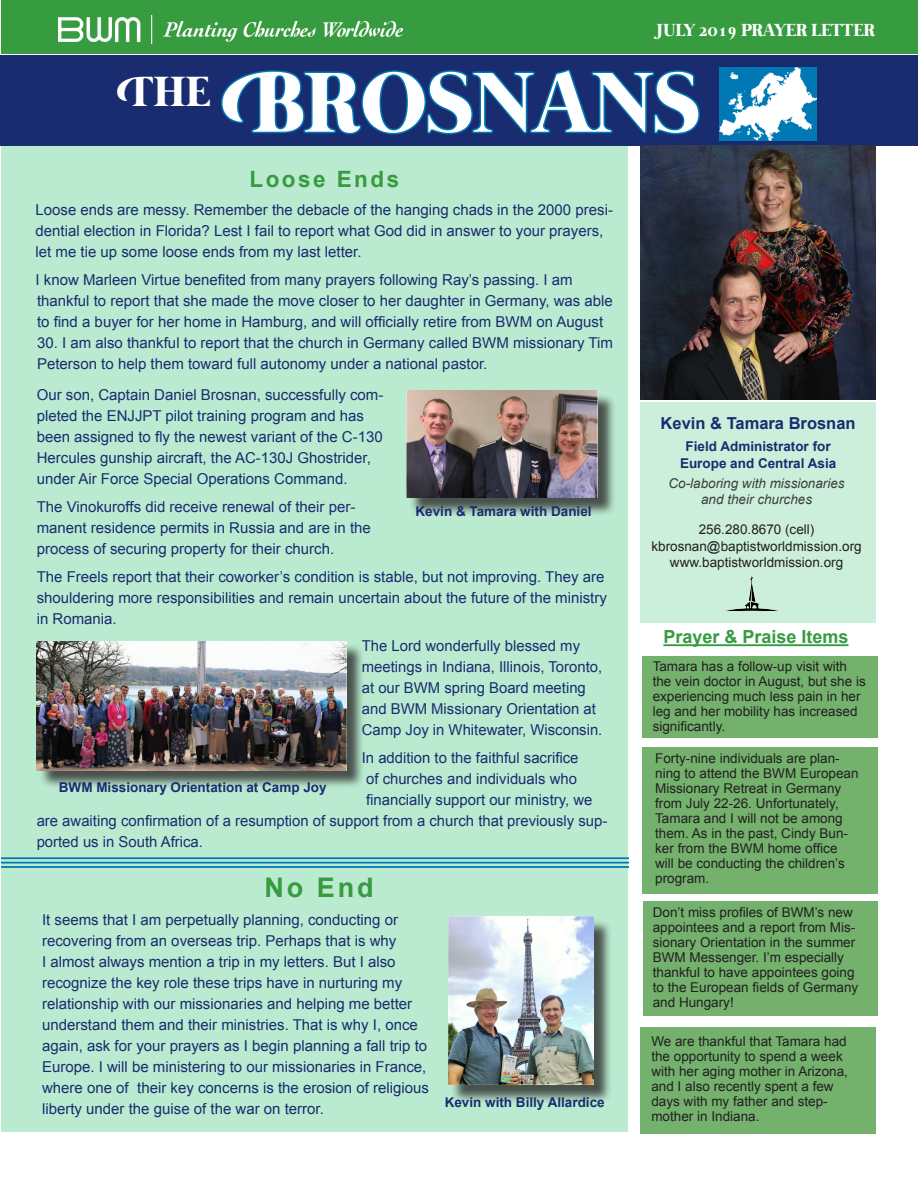
<style>
.page{position:relative;width:918px;height:1188px;background:#fff}
.page>*{position:absolute;margin:0;border:0;box-sizing:border-box;transform-origin:0 0}
.t1{font:700 87px "Mermaid";color:#fff}
.t2{font:700 43.5px "Mermaid";color:#fff}
.t3{font:700 27px "Arial";color:#379b40}
.t4{font:700 22.5px "Arial";letter-spacing:.11em;color:#379b40}
.t5{font:700 18px "Mermaid";color:#fff}
.t6{font:700 18px "Arial";color:#379b40}
.t7{font:700 16.5px "Arial";color:#192c70}
.t8{font:15px/21px "Arial";color:#192c70}
.t9{font:13.5px/15px "Arial";color:#231f20}
.t10{font:700 13.5px "Arial";color:#192c70}
.t11{font:italic 13.5px "Arial";color:#3e3e3f}
.s1{font-family:"Mermaid Swash Caps"}
</style>
<div class="page">
<div style="left:0;top:55px;width:918px;height:91px;background:#192c70"></div>
<div style="left:1px;top:0;width:917px;height:54px;background:#379b40"></div>
<svg style="left:221px;top:69px;width:479px;height:66px"></svg>
<div style="left:640px;top:402px;width:235px;height:221px;background:#ccefdc"></div>
<img style="left:640px;top:145px;width:235px;height:255px">
<img style="left:58px;top:16px;width:345px;height:28px">
<img style="left:719px;top:68px;width:98px;height:73px">
<div style="left:642px;top:747px;width:235px;height:146px;background:#73b16d"></div>
<hr style="left:663px;top:644px;width:186px;height:2px;background:#379b40">
<div style="left:643px;top:656px;width:235px;height:81px;background:#73b16d"></div>
<div style="left:643px;top:902px;width:235px;height:114px;background:#73b16d"></div>
<div style="left:1px;top:146px;width:627px;height:986px;background:#baead0"></div>
<img style="left:725px;top:576px;width:54px;height:35px">
<div style="left:640px;top:1028px;width:236px;height:106px;background:#73b16d"></div>
<div style="left:450px;top:919px;width:162px;height:184px;background:#231f20;opacity:.75"></div>
<img style="left:448px;top:917px;width:145px;height:168px">
<div style="left:409px;top:393px;width:207px;height:123px;background:#231f20;opacity:.75"></div>
<img style="left:407px;top:391px;width:190px;height:106px">
<div style="left:39px;top:643px;width:326px;height:146px;background:#231f20;opacity:.75"></div>
<img style="left:37px;top:641px;width:309px;height:129px">
<hr style="left:1px;top:857px;width:628px;height:2px;background:#0078b3">
<hr style="left:1px;top:862px;width:628px;height:2px;background:#0078b3">
<hr style="left:1px;top:866px;width:628px;height:2px;background:#0078b3">
<p class="t2" style="left:127px;top:66px;width:85px"><span class="s1">T</span>HE</p>
<p class="t5" style="left:656px;top:20px;width:221px">JULY 2019 PRAYER LETTER</p>
<p class="t1" style="left:252px;top:53px;width:449px"><span class="s1">B</span>ROSNANS</p>
<p class="t4" style="left:249px;top:164px;width:151px">Loose Ends</p>
<p class="t8" style="left:36px;top:199px;width:579px">Loose ends are messy. Remember the debacle of the hanging chads in the 2000 presi&shy;dential election in Florida? Lest I fail to report what God did in answer to your prayers, let me tie up some loose ends from my last letter.</p>
<p class="t8" style="left:36px;top:269px;width:579px">I know Marleen Virtue benefited from many prayers following Ray’s passing. I am thankful to report that she made the move closer to her daughter in Germany, was able to find a buyer for her home in Hamburg, and will officially retire from BWM on August</p>
<p class="t8" style="left:37px;top:332px;width:577px">30. I am also thankful to report that the church in Germany called BWM missionary Tim<br>Peterson to help them toward full autonomy under a national pastor.</p>
<p class="t8" style="left:37px;top:384px;width:348px">Our son, Captain Daniel Brosnan, successfully com&shy;pleted the ENJJPT pilot training program and has been assigned to fly the newest variant of the C-130<br>Hercules gunship aircraft, the AC-130J Ghostrider, under Air Force Special Operations Command.</p>
<p class="t8" style="left:37px;top:496px;width:336px">The Vinokuroffs did receive renewal of their per&shy;manent residence permits in Russia and are in the process of securing property for their church.</p>
<p class="t8" style="left:37px;top:566px;width:572px">The Freels report that their coworker’s condition is stable, but not improving. They are shouldering more responsibilities and remain uncertain about the future of the ministry in Romania.</p>
<p class="t8" style="left:362px;top:636px;width:242px">The Lord wonderfully blessed my meetings in Indiana, Illinois, Toronto, at our BWM spring Board meeting and BWM Missionary Orientation at Camp Joy in Whitewater, Wisconsin.</p>
<p class="t8" style="left:362px;top:747px;width:218px">In addition to the faithful sacrifice</p>
<p class="t8" style="left:366px;top:768px;width:212px">of churches and individuals who</p>
<p class="t8" style="left:366px;top:789px;width:228px">financially support our ministry, we</p>
<p class="t8" style="left:37px;top:810px;width:572px">are awaiting confirmation of a resumption of support from a church that previously sup-</p>
<p class="t8" style="left:37px;top:831px;width:168px">ported us in South Africa.</p>
<p class="t10" style="left:416px;top:502px;width:178px">Kevin &amp; Tamara with Daniel</p>
<p class="t10" style="left:59px;top:778px;width:269px">BWM Missionary Orientation at Camp Joy</p>
<p class="t3" style="left:264px;top:870px;width:111px">No End</p>
<p class="t8" style="left:42px;top:909px;width:388px">It seems that I am perpetually planning, conducting or recovering from an overseas trip. Perhaps that is why<br>I almost always mention a trip in my letters. But I also recognize the key role these trips have in nurturing my relationship with our missionaries and helping me better understand them and their ministries. That is why I, once again, ask for your prayers as I begin planning a fall trip to Europe. I will be ministering to our missionaries in France, where one of their key concerns is the erosion of religious liberty under the guise of the war on terror.</p>
<p class="t10" style="left:445px;top:1094px;width:162px">Kevin with Billy Allardice</p>
<p class="t7" style="left:661px;top:412px;width:196px">Kevin &amp; Tamara Brosnan</p>
<p class="t10" style="left:686px;top:438px;width:147px">Field Administrator for</p>
<p class="t10" style="left:680px;top:454px;width:158px">Europe and Central Asia</p>
<p class="t11" style="left:668px;top:474px;width:178px">Co-laboring with missionaries</p>
<p class="t11" style="left:701px;top:490px;width:113px">and their churches</p>
<p class="t9" style="left:699px;top:522px;width:117px">256.280.8670 (cell)</p>
<p class="t9" style="left:651px;top:538px;width:212px">kbrosnan@baptistworldmission.org</p>
<p class="t9" style="left:670px;top:555px;width:175px">www.baptistworldmission.org</p>
<p class="t6" style="left:663px;top:625px;width:187px">Prayer &amp; Praise Items</p>
<p class="t9" style="left:653px;top:659px;width:215px">Tamara has a follow-up visit with the vein doctor in August, but she is experiencing much less pain in her leg and her mobility has increased significantly.</p>
<p class="t9" style="left:655px;top:751px;width:205px">Forty-nine individuals are plan&shy;ning to attend the BWM European<br>Missionary Retreat in Germany from July 22-26. Unfortunately,<br>Tamara and I will not be among them. As in the past, Cindy Bun&shy;ker from the BWM home office will be conducting the children’s program.</p>
<p class="t9" style="left:653px;top:904px;width:207px">Don’t miss profiles of BWM’s new appointees and a report from Mis&shy;sionary Orientation in the summer<br>BWM Messenger. I’m especially thankful to have appointees going to the European fields of Germany and Hungary!</p>
<p class="t9" style="left:651px;top:1034px;width:198px">We are thankful that Tamara had the opportunity to spend a week with her aging mother in Arizona, and I also recently spent a few days with my father and step&shy;mother in Indiana.</p>
</div>
